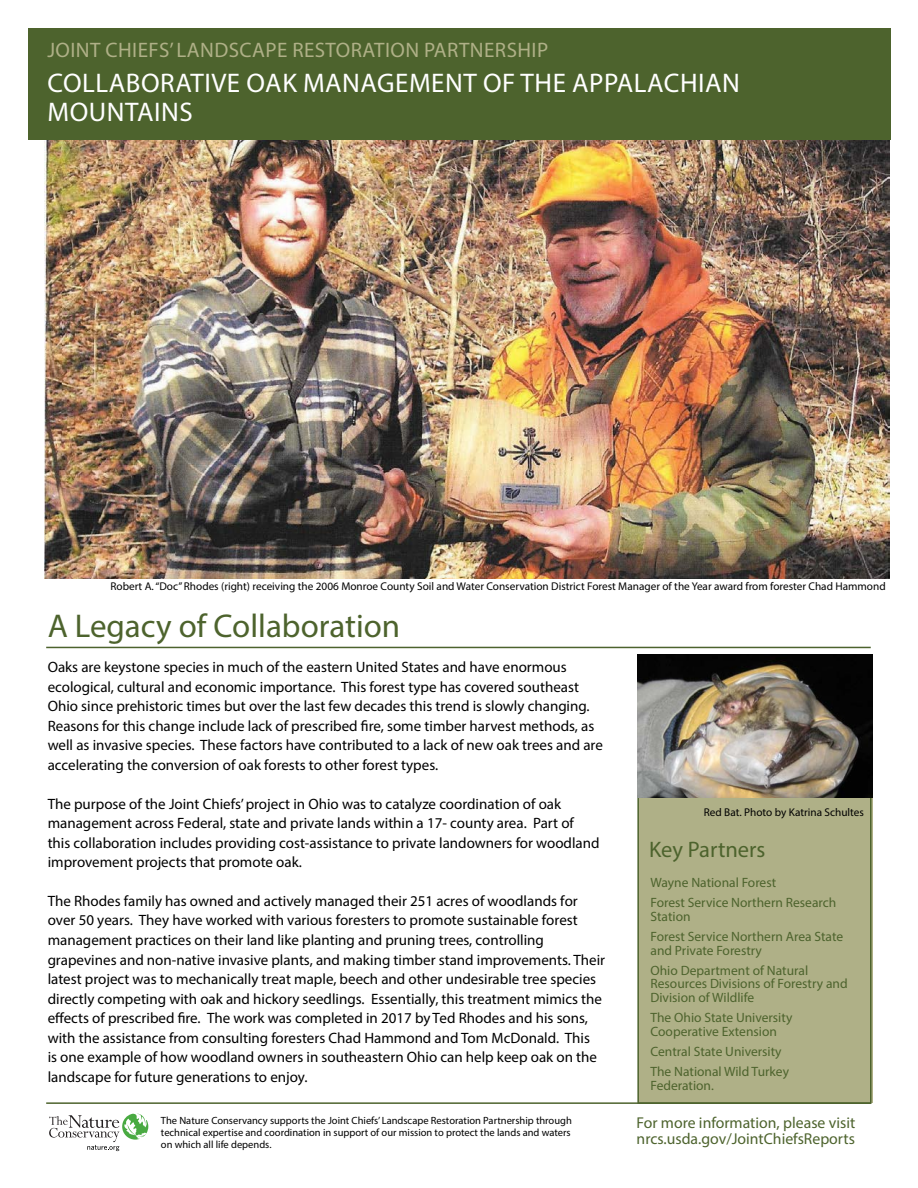
<style>
.page{position:relative;width:918px;height:1188px;background:#fff}
.page>*{position:absolute;margin:0;border:0;box-sizing:border-box;transform-origin:0 0}
.t1{font:33px "Myriad Pro";color:#4d632d}
.t2{font:27px/28.8px "Myriad Pro";letter-spacing:.02em;color:#fff}
.t3{font:22.5px "Myriad Pro";color:#4d632d}
.t4{font:21px "Myriad Pro";letter-spacing:.02em;color:#afb087}
.t5{font:15.75px/16.5px "Myriad Pro";color:#4d632d}
.t6{font:15px/19.5px "Myriad Pro";color:#000}
.t7{font:13.5px/20.2px "Myriad Pro";color:#4d632d}
.t8{font:11.25px "Myriad Pro";color:#000}
.t9{font:10.5px/12px "Myriad Pro";color:#000;text-align:justify}
</style>
<div class="page">
<img style="left:45px;top:139px;width:845px;height:440px">
<div style="left:639px;top:790px;width:234px;height:313px;background:#afb087"></div>
<div style="left:637px;top:732px;width:235px;height:372px;border:2px solid #4d632d"></div>
<div style="left:28px;top:28px;width:862px;height:111px;background:#4d632d"></div>
<hr style="left:46px;top:1102px;width:825px;height:2px;background:#4d632d">
<hr style="left:46px;top:647px;width:825px;height:1px;background:#4d632d">
<svg style="left:49px;top:1113px;width:99px;height:38px"></svg>
<img style="left:638px;top:654px;width:235px;height:144px">
<h3 class="t4" style="left:47px;top:37px;width:502px">JOINT CHIEFS’ LANDSCAPE RESTORATION PARTNERSHIP</h3>
<h2 class="t2" style="left:48px;top:68px;width:694px">COLLABORATIVE OAK MANAGEMENT OF THE APPALACHIAN<br>MOUNTAINS</h2>
<p class="t8" style="left:110px;top:579px;width:777px">Robert A. “Doc” Rhodes (right) receiving the 2006 Monroe County Soil and Water Conservation District Forest Manager of the Year award from forester Chad Hammond</p>
<h1 class="t1" style="left:48px;top:605px;width:354px">A Legacy of Collaboration</h1>
<p class="t6" style="left:48px;top:657px;width:557px">Oaks are keystone species in much of the eastern United States and have enormous ecological, cultural and economic importance. This forest type has covered southeast Ohio since prehistoric times but over the last few decades this trend is slowly changing.<br>Reasons for this change include lack of prescribed fire, some timber harvest methods, as well as invasive species. These factors have contributed to a lack of new oak trees and are accelerating the conversion of oak forests to other forest types.</p>
<p class="t6" style="left:48px;top:794px;width:553px">The purpose of the Joint Chiefs’ project in Ohio was to catalyze coordination of oak management across Federal, state and private lands within a 17- county area. Part of this collaboration includes providing cost-assistance to private landowners for woodland improvement projects that promote oak.</p>
<p class="t6" style="left:48px;top:891px;width:559px">The Rhodes family has owned and actively managed their 251 acres of woodlands for over 50 years. They have worked with various foresters to promote sustainable forest management practices on their land like planting and pruning trees, controlling grapevines and non-native invasive plants, and making timber stand improvements. Their latest project was to mechanically treat maple, beech and other undesirable tree species directly competing with oak and hickory seedlings. Essentially, this treatment mimics the effects of prescribed fire. The work was completed in 2017 by Ted Rhodes and his sons, with the assistance from consulting foresters Chad Hammond and Tom McDonald. This<br>is one example of how woodland owners in southeastern Ohio can help keep oak on the landscape for future generations to enjoy.</p>
<p class="t8" style="left:704px;top:805px;width:162px">Red Bat. Photo by Katrina Schultes</p>
<h3 class="t3" style="left:649px;top:836px;width:118px">Key Partners</h3>
<p class="t7" style="left:651px;top:872px;width:187px">Wayne National Forest<br>Forest Service Northern Research</p>
<p class="t7" style="left:651px;top:906px;width:194px">Station<br>Forest Service Northern Area State</p>
<p class="t7" style="left:651px;top:940px;width:159px">and Private Forestry<br>Ohio Department of Natural</p>
<p class="t7" style="left:651px;top:977px;width:199px;line-height:13.5px">Resources Divisions of Forestry and<br>Division of Wildlife</p>
<p class="t7" style="left:651px;top:1011px;width:143px;line-height:13.5px">The Ohio State University<br>Cooperative Extension</p>
<p class="t7" style="left:651px;top:1041px;width:140px">Central State University<br>The National Wild Turkey</p>
<p class="t7" style="left:651px;top:1075px;width:65px">Federation.</p>
<p class="t9" style="left:161px;top:1115px;width:412px">The Nature Conservancy supports the Joint Chiefs’ Landscape Restoration Partnership through technical expertise and coordination in support of our mission to protect the lands and waters on which all life depends.</p>
<p class="t5" style="left:637px;top:1114px;width:220px">For more information, please visit nrcs.usda.gov/JointChiefsReports</p>
</div>
